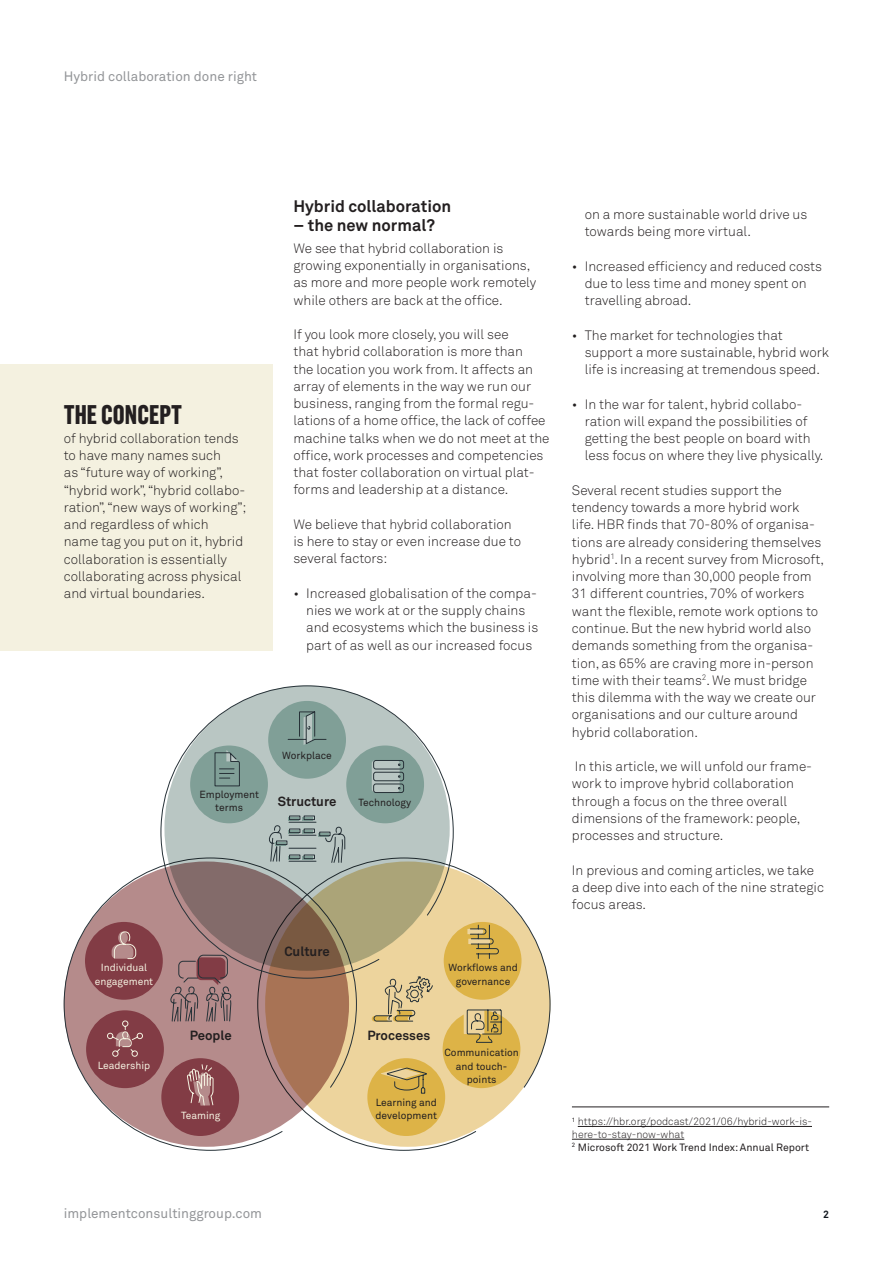
<style>
.page{position:relative;width:893px;height:1263px;background:#fff}
.page>*{position:absolute;margin:0;border:0;box-sizing:border-box;transform-origin:0 0}
.t1{font:700 27px "Grotzec Cond";color:#231f20}
.t2{font:700 16.5px "Akkurat Pro";color:#231f20}
.t3{font:13.5px/17.2px "Akkurat Light Pro";color:#231f20}
.t4{font:13.5px "Akkurat Pro";color:#939598}
.t5{font:700 13.2px "Akkurat Pro";color:#231f20}
.t6{font:10.5px/12.8px "Akkurat Light Pro";color:#231f20}
.t7{font:10.5px "Akkurat Pro";color:#231f20}
.t8{font:700 10.5px "Akkurat Pro";color:#11171e}
.t9{font:10.2px/13.2px "Akkurat Pro";color:#231f20;text-align:center}
.t10{font:10.2px/13.2px "Akkurat Pro";color:#f4f1e0;text-align:center}
</style>
<div class="page">
<div style="left:0;top:364px;width:272px;height:286px;background:#f4f1e0"></div>
<svg style="left:357px;top:866px;width:194px;height:285px"></svg>
<svg style="left:63px;top:866px;width:294px;height:285px"></svg>
<svg style="left:160px;top:685px;width:294px;height:294px;background:#b8b3a7"></svg>
<div style="left:85px;top:922px;width:78px;height:78px;background:#823c45;border-radius:50%"></div>
<div style="left:444px;top:922px;width:77px;height:78px;background:#ddb347;border-radius:50%"></div>
<div style="left:190px;top:745px;width:78px;height:78px;background:#809f97;border-radius:50%"></div>
<div style="left:86px;top:1010px;width:78px;height:78px;background:#823c45;border-radius:50%"></div>
<div style="left:443px;top:1010px;width:77px;height:78px;background:#ddb347;border-radius:50%"></div>
<div style="left:268px;top:701px;width:78px;height:78px;background:#809f97;border-radius:50%"></div>
<div style="left:161px;top:1058px;width:78px;height:78px;background:#823c45;border-radius:50%"></div>
<div style="left:367px;top:1058px;width:78px;height:78px;background:#ddb347;border-radius:50%"></div>
<div style="left:346px;top:745px;width:78px;height:78px;background:#809f97;border-radius:50%"></div>
<svg style="left:187px;top:1064px;width:27px;height:42px"></svg>
<svg style="left:107px;top:1020px;width:36px;height:37px"></svg>
<svg style="left:112px;top:931px;width:24px;height:28px"></svg>
<svg style="left:381px;top:1067px;width:46px;height:27px"></svg>
<div style="left:464px;top:1010px;width:20px;height:24px;background:linear-gradient(to bottom,#baaa83,#baaa83)"></div>
<svg style="left:467px;top:1009px;width:35px;height:34px"></svg>
<svg style="left:467px;top:924px;width:32px;height:35px"></svg>
<div style="left:372px;top:760px;width:28px;height:32px;background:#b9c6c3;border-radius:3px"></div>
<svg style="left:373px;top:760px;width:31px;height:33px"></svg>
<svg style="left:214px;top:750px;width:26px;height:36px"></svg>
<svg style="left:287px;top:711px;width:40px;height:34px"></svg>
<svg style="left:170px;top:955px;width:62px;height:67px;background:#987274"></svg>
<svg style="left:372px;top:976px;width:61px;height:57px;background:#d5bf8c"></svg>
<svg style="left:268px;top:815px;width:77px;height:48px;background:#9eacaa"></svg>
<hr style="left:578px;top:1126px;width:234px;height:1px;background:#231f20">
<hr style="left:572px;top:1139px;width:112px;height:1px;background:#231f20">
<hr style="left:572px;top:1107px;width:257px;height:1px;background:#231f20">
<p class="t4" style="left:64px;top:68px;width:195px">Hybrid collaboration done right</p>
<h1 class="t1" style="left:64px;top:398px;width:120px">THE CONCEPT</h1>
<p class="t3" style="left:64px;top:430px;width:184px">of hybrid collaboration tends to have many names such<br>as “future way of working”, “hybrid work”, “hybrid collabo&shy;ration”, “new ways of working”; and regardless of which name tag you put on it, hybrid collaboration is essentially collaborating across physical and virtual boundaries.</p>
<p class="t2" style="left:293px;top:195px;width:159px">Hybrid collaboration</p>
<p class="t2" style="left:293px;top:215px;width:143px">– the new normal?</p>
<p class="t3" style="left:293px;top:240px;width:244px">We see that hybrid collaboration is growing exponentially in organisations, as more and more people work remotely while others are back at the office.</p>
<p class="t3" style="left:293px;top:326px;width:258px">If you look more closely, you will see<br>that hybrid collaboration is more than<br>the location you work from. It affects an array of elements in the way we run our business, ranging from the formal regu&shy;lations of a home office, the lack of coffee machine talks when we do not meet at the office, work processes and competencies that foster collaboration on virtual plat&shy;forms and leadership at a distance.</p>
<p class="t3" style="left:293px;top:516px;width:229px">We believe that hybrid collaboration is here to stay or even increase due to several factors:</p>
<p class="t3" style="left:306px;top:585px;width:234px;text-indent:-13px">• Increased globalisation of the compa&shy;nies we work at or the supply chains and ecosystems which the business is part of as well as our increased focus</p>
<p class="t9" style="left:282px;top:749px;width:51px">Workplace</p>
<p class="t9" style="left:199px;top:788px;width:61px">Employment terms</p>
<p class="t9" style="left:359px;top:796px;width:54px">Technology</p>
<p class="t5" style="left:278px;top:794px;width:60px">Structure</p>
<p class="t10" style="left:95px;top:961px;width:60px">Individual engagement</p>
<p class="t10" style="left:98px;top:1059px;width:54px">Leadership</p>
<p class="t5" style="left:284px;top:943px;width:47px">Culture</p>
<p class="t9" style="left:448px;top:961px;width:71px">Workflows and governance</p>
<p class="t5" style="left:190px;top:1027px;width:43px">People</p>
<p class="t5" style="left:367px;top:1027px;width:64px">Processes</p>
<p class="t9" style="left:376px;top:1095px;width:63px">Learning and</p>
<p class="t10" style="left:181px;top:1109px;width:41px">Teaming</p>
<p class="t9" style="left:376px;top:1109px;width:63px">development</p>
<p class="t9" style="left:444px;top:1046px;width:76px">Communication and touch&shy;points</p>
<p class="t3" style="left:585px;top:206px;width:224px">on a more sustainable world drive us towards being more virtual.</p>
<p class="t3" style="left:585px;top:258px;width:239px;text-indent:-13px">• Increased efficiency and reduced costs due to less time and money spent on travelling abroad.</p>
<p class="t3" style="left:585px;top:327px;width:246px;text-indent:-13px">• The market for technologies that support a more sustainable, hybrid work life is increasing at tremendous speed.</p>
<p class="t3" style="left:585px;top:396px;width:240px;text-indent:-13px">• In the war for talent, hybrid collabo&shy;ration will expand the possibilities of getting the best people on board with less focus on where they live physically.</p>
<p class="t3" style="left:572px;top:482px;width:254px">Several recent studies support the tendency towards a more hybrid work life. HBR finds that 70-80% of organisa&shy;tions are already considering themselves hybrid<sup>1</sup>. In a recent survey from Microsoft, involving more than 30,000 people from 31 different countries, 70% of workers want the flexible, remote work options to continue. But the new hybrid world also demands something from the organisa&shy;tion, as 65% are craving more in-person time with their teams<sup>2</sup>. We must bridge this dilemma with the way we create our organisations and our culture around hybrid collaboration.</p>
<p class="t3" style="left:572px;top:758px;width:242px">In this article, we will unfold our frame&shy;work to improve hybrid collaboration through a focus on the three overall dimensions of the framework: people, processes and structure.</p>
<p class="t3" style="left:572px;top:861px;width:253px">In previous and coming articles, we take a deep dive into each of the nine strategic focus areas.</p>
<p class="t6" style="left:572px;top:1115px;width:242px"><sup>1</sup> https://hbr.org/podcast/2021/06/hybrid-work-is&shy;here-to-stay-now-what</p>
<p class="t7" style="left:572px;top:1141px;width:239px"><sup>2</sup> Microsoft 2021 Work Trend Index: Annual Report</p>
<p class="t4" style="left:64px;top:1206px;width:200px">implementconsultinggroup.com</p>
<p class="t8" style="left:823px;top:1208px;width:7px">2</p>
</div>
